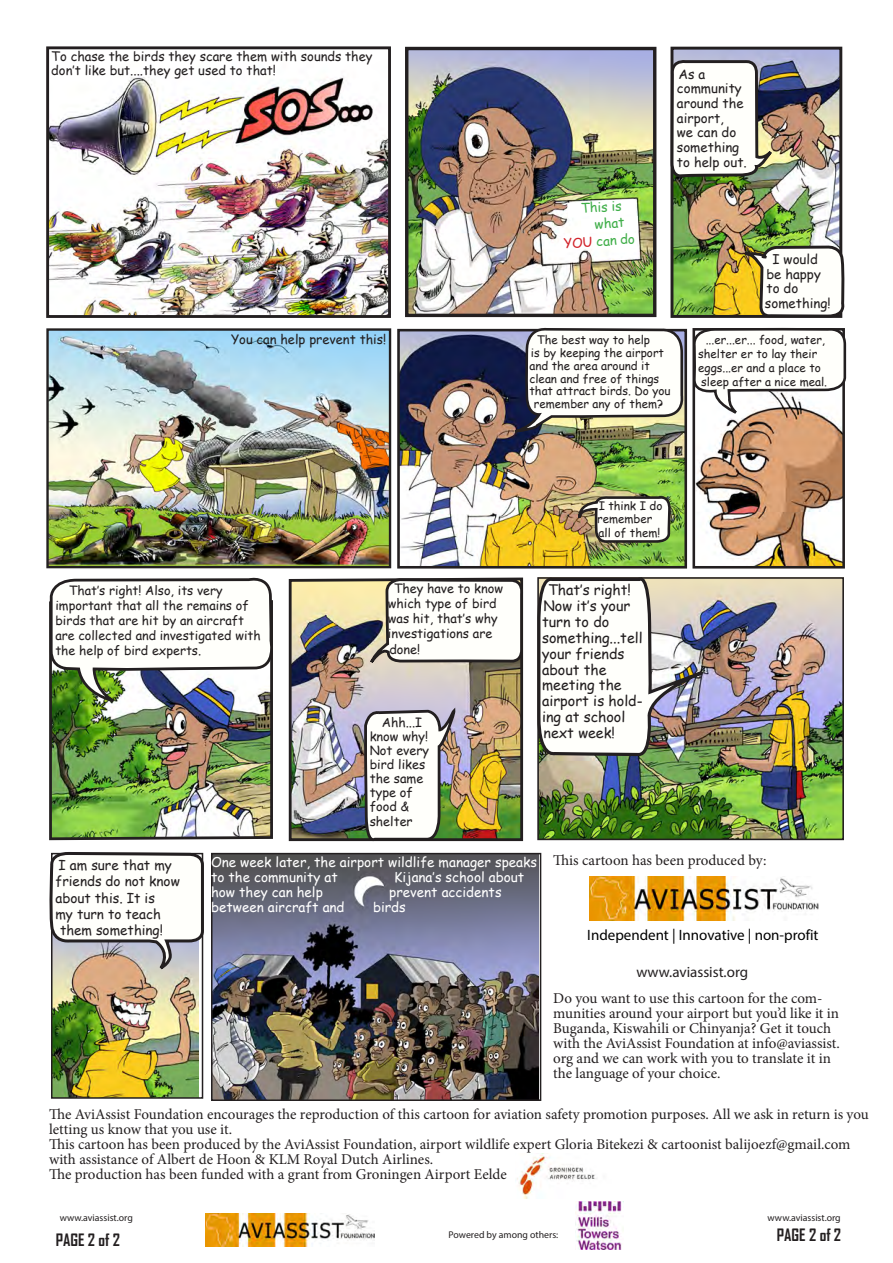
<style>
.page{position:relative;width:893px;height:1263px;background:#fff}
.page>*{position:absolute;margin:0;border:0;box-sizing:border-box;transform-origin:0 0}
.t1{font:700 16.35px "Agency FB";color:#231f20}
.t2{font:15px/15px "Minion Pro";letter-spacing:-.005em;color:#231f20}
.t3{font:15px "Myriad Pro";color:#000}
.t4{font:15px "Myriad Pro";color:#231f20}
.t5{font:14.25px/15.9px "Comic Sans MS";color:#231f20}
.t6{font:13.5px/15px "Comic Sans MS";color:#fff}
.t7{font:13.5px/16.2px "Comic Sans MS";color:#231f20}
.t8{font:13.2px/14.7px "Comic Sans MS";color:#231f20}
.t9{font:13.2px "Comic Sans MS";color:#40ae49}
.t10{font:12.9px/14.4px "Comic Sans MS";color:#231f20}
.t11{font:12.75px/14.1px "Comic Sans MS";color:#231f20}
.t12{font:12.6px/15px "Comic Sans MS";color:#231f20}
.t13{font:11.55px/14px "Comic Sans MS";color:#231f20}
.t14{font:9.75px "Myriad Pro";color:#231f20}
.s1{color:#d1232a}
</style>
<div class="page">
<img style="left:49px;top:331px;width:339px;height:234px">
<div style="left:46px;top:328px;width:345px;height:240px;border:2px solid #231f20"></div>
<img style="left:696px;top:419px;width:145px;height:145px">
<div style="left:692px;top:328px;width:153px;height:240px;border:3px solid #231f20"></div>
<img style="left:401px;top:333px;width:282px;height:231px">
<div style="left:397px;top:329px;width:290px;height:239px;border:3px solid #231f20"></div>
<svg style="left:512px;top:327px;width:173px;height:107px"></svg>
<img style="left:577px;top:495px;width:94px;height:49px">
<img style="left:409px;top:51px;width:243px;height:262px">
<div style="left:405px;top:47px;width:251px;height:270px;border:3px solid #231f20"></div>
<svg style="left:563px;top:199px;width:75px;height:51px"></svg>
<img style="left:674px;top:51px;width:164px;height:263px">
<div style="left:670px;top:47px;width:172px;height:271px;border:3px solid #231f20"></div>
<svg style="left:670px;top:59px;width:103px;height:120px"></svg>
<img style="left:692px;top:244px;width:155px;height:175px">
<img style="left:49px;top:705px;width:224px;height:136px">
<svg style="left:49px;top:577px;width:224px;height:128px"></svg>
<img style="left:288px;top:578px;width:236px;height:264px">
<svg style="left:369px;top:577px;width:155px;height:98px"></svg>
<img style="left:363px;top:695px;width:100px;height:158px">
<img style="left:50px;top:76px;width:337px;height:238px">
<div style="left:46px;top:46px;width:345px;height:272px;border:3px solid #231f20"></div>
<img style="left:540px;top:580px;width:301px;height:257px">
<div style="left:537px;top:577px;width:307px;height:263px;border:2px solid #231f20"></div>
<img style="left:537px;top:577px;width:168px;height:213px">
<img style="left:214px;top:856px;width:324px;height:242px">
<div style="left:211px;top:853px;width:330px;height:248px;border:2px solid #231f20"></div>
<img style="left:54px;top:973px;width:145px;height:123px">
<div style="left:51px;top:853px;width:152px;height:246px;border:2px solid #231f20"></div>
<svg style="left:49px;top:852px;width:155px;height:121px"></svg>
<img style="left:517px;top:1153px;width:80px;height:45px">
<img style="left:205px;top:1214px;width:170px;height:32px">
<img style="left:576px;top:1202px;width:48px;height:48px">
<img style="left:589px;top:876px;width:229px;height:44px">
<p class="t10" style="left:51px;top:49px;width:323px">To chase the birds they scare them with sounds they don’t like but....they get used to that!</p>
<p class="t10" style="left:231px;top:332px;width:157px">You can help prevent this!</p>
<p class="t9" style="left:580px;top:198px;width:42px;rotate:-3deg">This is</p>
<p class="t9" style="left:594px;top:214px;width:31px;rotate:-3deg">what</p>
<p class="t9" style="left:563px;top:233px;width:73px;rotate:-3deg"><span class="s1">YOU</span> can do</p>
<p class="t8" style="left:678px;top:66px;width:28px">As a</p>
<p class="t8" style="left:677px;top:81px;width:66px">community</p>
<p class="t8" style="left:677px;top:95px;width:68px">around the</p>
<p class="t8" style="left:677px;top:110px;width:49px">airport,</p>
<p class="t8" style="left:677px;top:125px;width:61px">we can do</p>
<p class="t8" style="left:677px;top:139px;width:71px">something to help out.</p>
<p class="t8" style="left:765px;top:251px;width:67px;text-indent:8px">I would be happy to do something!</p>
<p class="t13" style="left:537px;top:332px;width:115px">The best way to help</p>
<p class="t13" style="left:531px;top:345px;width:135px">is by keeping the airport</p>
<p class="t13" style="left:529px;top:358px;width:122px">and the area around it</p>
<p class="t13" style="left:529px;top:371px;width:131px">clean and free of things</p>
<p class="t13" style="left:529px;top:384px;width:143px">that attract birds. Do you</p>
<p class="t13" style="left:534px;top:397px;width:131px">remember any of them?</p>
<p class="t13" style="left:698px;top:332px;width:130px;text-indent:8px">...er...er... food, water, shelter er to lay their eggs...er and a place to sleep after a nice meal.</p>
<p class="t12" style="left:55px;top:582px;width:207px;text-indent:14px">That’s right! Also, its very important that all the remains of birds that are hit by an aircraft are collected and investigated with the help of bird experts.</p>
<p class="t11" style="left:388px;top:580px;width:117px;line-height:15.1px;text-indent:6px">They have to know which type of bird was hit, that’s why investigations are done!</p>
<p class="t11" style="left:370px;top:715px;width:61px;text-indent:12px">Ahh...I know why!<br>Not every bird likes the same type of food &amp; shelter</p>
<p class="t13" style="left:599px;top:498px;width:65px">I think I do</p>
<p class="t13" style="left:597px;top:512px;width:65px">remember all of them!</p>
<p class="t5" style="left:542px;top:581px;width:102px;text-indent:6px">That’s right!<br>Now it’s your turn to do something...tell your friends about the meeting the airport is hold&shy;ing at school next week!</p>
<p class="t7" style="left:56px;top:857px;width:126px">I am sure that my friends do not know about this. It is</p>
<p class="t7" style="left:56px;top:905px;width:109px;text-align:center">my turn to teach them something!</p>
<p class="t6" style="left:211px;top:854px;width:328px">One week later, the airport wildlife manager speaks to the community at</p>
<p class="t6" style="left:394px;top:869px;width:132px">Kijana’s school about</p>
<p class="t6" style="left:211px;top:884px;width:113px">how they can help</p>
<p class="t6" style="left:389px;top:884px;width:114px">prevent accidents</p>
<p class="t6" style="left:211px;top:899px;width:135px">between aircraft and</p>
<p class="t6" style="left:373px;top:899px;width:34px">birds</p>
<p class="t2" style="left:553px;top:853px;width:215px">This cartoon has been produced by:</p>
<p class="t3" style="left:587px;top:926px;width:233px">Independent | Innovative | non-profit</p>
<p class="t4" style="left:636px;top:962px;width:113px">www.aviassist.org</p>
<p class="t2" style="left:553px;top:991px;width:288px">Do you want to use this cartoon for the com&shy;munities around your airport but you’d like it in Buganda, Kiswahili or Chinyanja? Get it touch with the AviAssist Foundation at info@aviassist. org and we can work with you to translate it in the language of your choice.</p>
<p class="t2" style="left:49px;top:1107px;width:821px">The AviAssist Foundation encourages the reproduction of this cartoon for aviation safety promotion purposes. All we ask in return is you letting us know that you use it.</p>
<p class="t2" style="left:49px;top:1137px;width:803px">This cartoon has been produced by the AviAssist Foundation, airport wildlife expert Gloria Bitekezi &amp; cartoonist balijoezf@gmail.com with assistance of Albert de Hoon &amp; KLM Royal Dutch Airlines.</p>
<p class="t2" style="left:49px;top:1167px;width:459px">The production has been funded with a grant from Groningen Airport Eelde</p>
<p class="t14" style="left:60px;top:1211px;width:75px">www.aviassist.org</p>
<p class="t14" style="left:768px;top:1211px;width:75px">www.aviassist.org</p>
<p class="t1" style="left:56px;top:1230px;width:66px">PAGE 2 of 2</p>
<p class="t1" style="left:777px;top:1225px;width:66px">PAGE 2 of 2</p>
<p class="t14" style="left:449px;top:1228px;width:111px">Powered by among others:</p>
</div>
